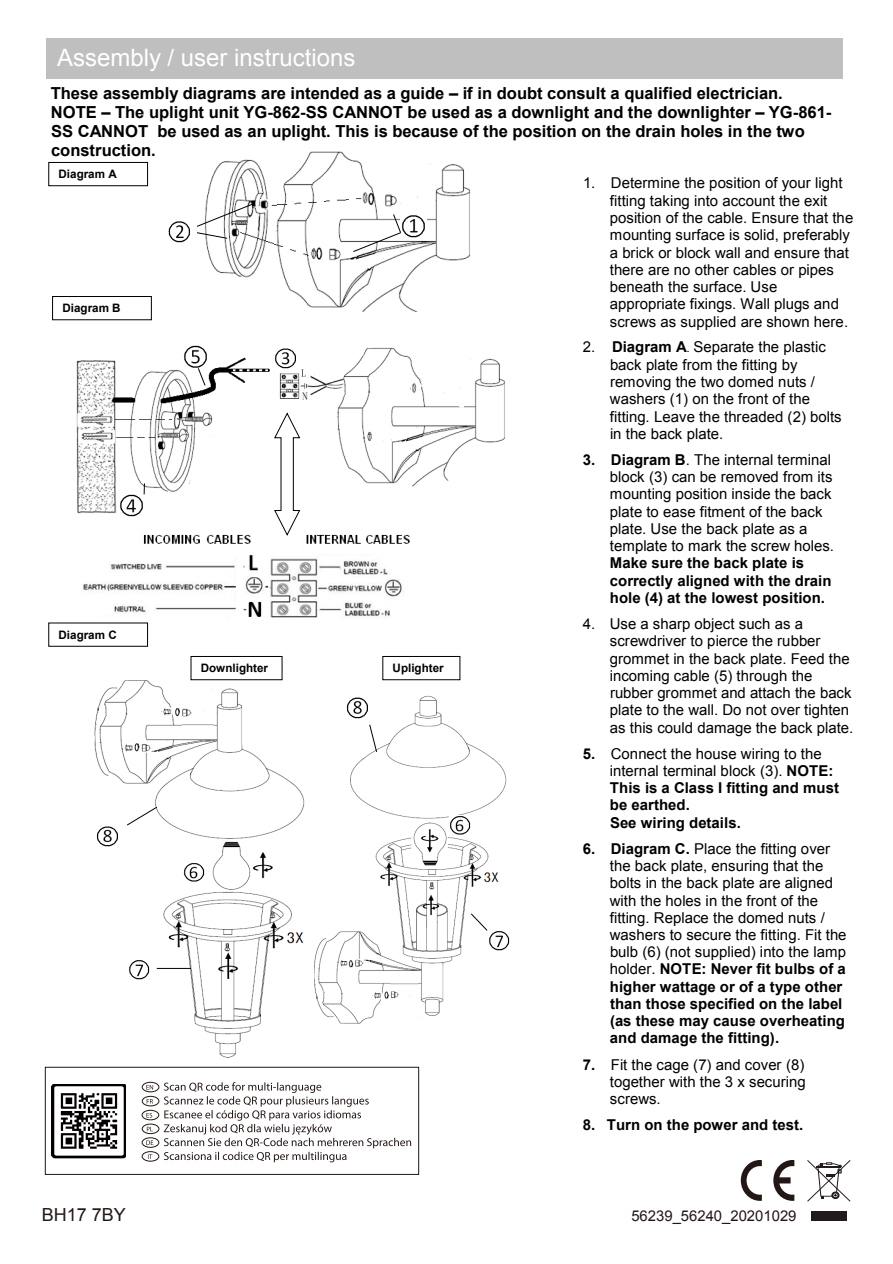
<style>
.page{position:relative;width:893px;height:1264px;background:#fff}
.page>*{position:absolute;margin:0;border:0;box-sizing:border-box;transform-origin:0 0}
.t1{font:24px "Arial";color:#fff}
.t2{font:18px "Arial";color:#221714}
.t3{font:700 16.5px/18.9px "Arial";color:#000}
.t4{font:15px/17.2px "Arial";color:#000}
.t5{font:700 15px/17.2px "Arial";letter-spacing:.005em;color:#000}
.t6{font:14.85px "Arial";color:#221714}
.t7{font:700 11.55px "Arial";color:#000}
.s1{font-weight:700}
.s2{font-size:12px}
.s3{font-weight:400}
</style>
<div class="page">
<div style="left:46px;top:39px;width:797px;height:40px;background:#bfbfbf"></div>
<img style="left:205px;top:151px;width:265px;height:161px">
<img style="left:76px;top:345px;width:429px;height:170px">
<img style="left:94px;top:679px;width:211px;height:379px">
<img style="left:314px;top:695px;width:193px;height:329px">
<img style="left:83px;top:534px;width:327px;height:84px">
<div style="left:48px;top:162px;width:100px;height:24px;background:#fff;border:1px solid #000"></div>
<div style="left:52px;top:296px;width:100px;height:24px;background:#fff;border:1px solid #000"></div>
<img style="left:402px;top:214px;width:25px;height:24px">
<img style="left:168px;top:221px;width:22px;height:21px">
<img style="left:275px;top:347px;width:22px;height:21px">
<img style="left:120px;top:494px;width:24px;height:22px">
<img style="left:184px;top:346px;width:25px;height:22px">
<img style="left:184px;top:862px;width:21px;height:20px">
<img style="left:127px;top:959px;width:23px;height:20px">
<svg style="left:273px;top:412px;width:28px;height:125px"></svg>
<img style="left:487px;top:930px;width:23px;height:20px">
<img style="left:450px;top:815px;width:21px;height:20px">
<img style="left:95px;top:824px;width:25px;height:22px">
<img style="left:345px;top:696px;width:25px;height:21px">
<div style="left:382px;top:656px;width:78px;height:24px;background:#fff;border:1px solid #000"></div>
<div style="left:191px;top:656px;width:92px;height:24px;background:#fff;border:1px solid #000"></div>
<svg style="left:352px;top:213px;width:50px;height:40px"></svg>
<svg style="left:197px;top:202px;width:58px;height:37px"></svg>
<svg style="left:197px;top:367px;width:9px;height:19px"></svg>
<svg style="left:126px;top:805px;width:32px;height:21px"></svg>
<svg style="left:369px;top:723px;width:9px;height:30px"></svg>
<hr style="left:157px;top:967px;width:34px;height:1px;background:#000">
<svg style="left:470px;top:912px;width:18px;height:19px"></svg>
<svg style="left:741px;top:1160px;width:21px;height:40px"></svg>
<svg style="left:773px;top:1160px;width:21px;height:40px"></svg>
<svg style="left:807px;top:1160px;width:44px;height:41px"></svg>
<div style="left:811px;top:1211px;width:36px;height:9px;background:#211b1c"></div>
<svg style="left:164px;top:1082px;width:247px;height:80px"></svg>
<div style="left:142px;top:1081px;width:17px;height:10px;border:1px solid #221714;border-radius:50%"></div>
<svg style="left:146px;top:1085px;width:7px;height:4px"></svg>
<div style="left:142px;top:1137px;width:17px;height:10px;border:1px solid #221714;border-radius:50%"></div>
<svg style="left:146px;top:1140px;width:7px;height:4px"></svg>
<div style="left:142px;top:1095px;width:17px;height:10px;border:1px solid #221714;border-radius:50%"></div>
<svg style="left:147px;top:1099px;width:6px;height:4px"></svg>
<div style="left:142px;top:1151px;width:17px;height:10px;border:1px solid #221714;border-radius:50%"></div>
<div style="left:142px;top:1109px;width:17px;height:10px;border:1px solid #221714;border-radius:50%"></div>
<svg style="left:146px;top:1113px;width:6px;height:4px"></svg>
<div style="left:142px;top:1123px;width:17px;height:10px;border:1px solid #221714;border-radius:50%"></div>
<svg style="left:147px;top:1126px;width:4px;height:4px"></svg>
<div style="left:45px;top:1066px;width:374px;height:108px;border:1px solid #221714"></div>
<img style="left:52px;top:1084px;width:74px;height:75px">
<h1 class="t1" style="left:57px;top:42px;width:300px">Assembly / user instructions</h1>
<p class="t3" style="left:51px;top:84px;width:782px">These assembly diagrams are intended as a guide – if in doubt consult a qualified electrician.<br>NOTE – The uplight unit YG-862-SS CANNOT be used as a downlight and the downlighter – YG-861- SS CANNOT be used as an uplight. This is because of the position on the drain holes in the two construction.</p>
<p class="t7" style="left:59px;top:166px;width:60px">Diagram A</p>
<p class="t7" style="left:62px;top:300px;width:60px">Diagram B</p>
<p class="t7" style="left:59px;top:626px;width:60px">Diagram C</p>
<p class="t7" style="left:201px;top:660px;width:69px">Downlighter</p>
<p class="t7" style="left:393px;top:660px;width:53px">Uplighter</p>
<p class="t4" style="left:610px;top:174px;width:245px;text-indent:-27px">1. Determine the position of your light fitting taking into account the exit position of the cable. Ensure that the mounting surface is solid, preferably a brick or block wall and ensure that there are no other cables or pipes beneath the surface. Use appropriate fixings. Wall plugs and screws as supplied are shown here.</p>
<p class="t4" style="left:610px;top:338px;width:233px;text-indent:-27px">2. <span class="s1">Diagram A</span><span class="s2">.</span> Separate the plastic back plate from the fitting by removing the two domed nuts / washers (1) on the front of the fitting. Leave the threaded (2) bolts in the back plate.</p>
<p class="t4" style="left:610px;top:451px;width:226px;text-indent:-27px"><span class="s1">3. Diagram B</span>. The internal terminal block (3) can be removed from its mounting position inside the back plate to ease fitment of the back plate. Use the back plate as a template to mark the screw holes.</p>
<p class="t5" style="left:610px;top:554px;width:223px">Make sure the back plate is correctly aligned with the drain hole (4) at the lowest position.</p>
<p class="t4" style="left:610px;top:615px;width:245px;text-indent:-27px">4. Use a sharp object such as a screwdriver to pierce the rubber grommet in the back plate. Feed the incoming cable (5) through the rubber grommet and attach the back plate to the wall. Do not over tighten as this could damage the back plate.</p>
<p class="t5" style="left:610px;top:745px;width:231px;text-indent:-27px">5. <span class="s3">Connect the house wiring to the internal terminal block (3).</span> NOTE:<br>This is a Class I fitting and must be earthed.<br>See wiring details.</p>
<p class="t4" style="left:610px;top:839px;width:238px;text-indent:-27px"><span class="s1">6. Diagram C.</span> Place the fitting over the back plate, ensuring that the bolts in the back plate are aligned with the holes in the front of the fitting. Replace the domed nuts / washers to secure the fitting. Fit the bulb (6) (not supplied) into the lamp holder. <span class="s1">NOTE: Never fit bulbs of a higher wattage or of a type other than those specified on the label (as these may cause overheating and damage the fitting).</span></p>
<p class="t4" style="left:610px;top:1055px;width:197px;text-align:justify;text-indent:-27px"><span class="s1">7.</span> Fit the cage (7) and cover (8) together with the 3 x securing screws.</p>
<p class="t5" style="left:583px;top:1116px;width:222px">8. Turn on the power and test.</p>
<p class="t2" style="left:42px;top:1202px;width:86px">BH17 7BY</p>
<p class="t6" style="left:631px;top:1205px;width:167px">56239_56240_20201029</p>
</div>
